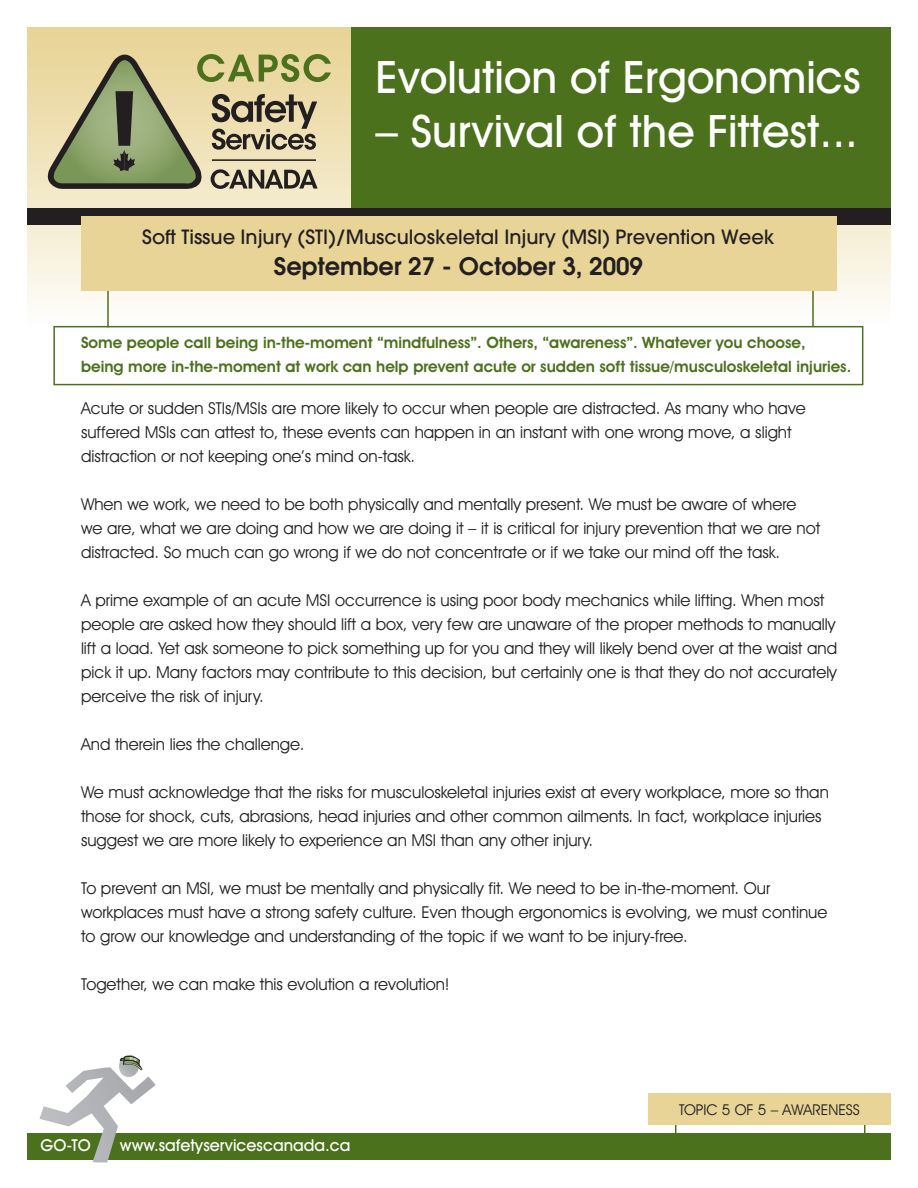
<style>
.page{position:relative;width:918px;height:1188px;background:#fff}
.page>*{position:absolute;margin:0;border:0;box-sizing:border-box;transform-origin:0 0}
.t1{font:500 45px "Avant Garde IT Cby BT";color:#fff}
.t2{font:600 24px "Avant Garde";color:#231f20}
.t3{font:500 19.5px "Avant Garde";color:#231f20}
.t4{font:16.5px/24px "Avant Garde IT Cby BT";color:#231f20}
.t5{font:500 16.5px "Avant Garde IT Cby BT";color:#fff}
.t6{font:600 15.75px/24px "Avant Garde IT Cby BT";color:#4b711c}
.t7{font:15px "Avant Garde IT Cby BT";color:#231f20}
</style>
<div class="page">
<div style="left:27px;top:27px;width:864px;height:299px;background:linear-gradient(to bottom,#e7d291,#fdfdf9)"></div>
<div style="left:53px;top:326px;width:810px;height:59px;border:2px solid #4b711c"></div>
<hr style="left:107px;top:280px;width:2px;height:47px;background:#4b711c">
<hr style="left:812px;top:279px;width:2px;height:48px;background:#4b711c">
<div style="left:351px;top:27px;width:540px;height:189px;background:#4b711c"></div>
<div style="left:27px;top:208px;width:864px;height:16px;background:#231f20"></div>
<div style="left:27px;top:1133px;width:864px;height:27px;background:#4b711c"></div>
<div style="left:81px;top:216px;width:756px;height:75px;background:#e8d496"></div>
<svg style="left:39px;top:1054px;width:117px;height:108px"></svg>
<hr style="left:864px;top:1121px;width:2px;height:27px;background:#4b711c">
<div style="left:648px;top:1093px;width:243px;height:32px;background:#e8d496"></div>
<svg style="left:46px;top:54px;width:285px;height:135px;background:#acaa7f"></svg>
<h1 class="t1" style="left:376px;top:50px;width:487px">Evolution of Ergonomics</h1>
<h1 class="t1" style="left:376px;top:104px;width:484px">– Survival of the Fittest...</h1>
<p class="t3" style="left:142px;top:225px;width:634px">Soft Tissue Injury (STI)/Musculoskeletal Injury (MSI) Prevention Week</p>
<h2 class="t2" style="left:274px;top:251px;width:371px">September 27 - October 3, 2009</h2>
<p class="t6" style="left:81px;top:330px;width:772px">Some people call being in-the-moment “mindfulness”. Others, “awareness”. Whatever you choose, being more in-the-moment at work can help prevent acute or sudden soft tissue/musculoskeletal injuries.</p>
<p class="t4" style="left:81px;top:396px;width:726px">Acute or sudden STIs/MSIs are more likely to occur when people are distracted. As many who have suffered MSIs can attest to, these events can happen in an instant with one wrong move, a slight distraction or not keeping one’s mind on-task.</p>
<p class="t4" style="left:81px;top:492px;width:741px">When we work, we need to be both physically and mentally present. We must be aware of where we are, what we are doing and how we are doing it – it is critical for injury prevention that we are not distracted. So much can go wrong if we do not concentrate or if we take our mind off the task.</p>
<p class="t4" style="left:81px;top:588px;width:758px">A prime example of an acute MSI occurrence is using poor body mechanics while lifting. When most people are asked how they should lift a box, very few are unaware of the proper methods to manually lift a load. Yet ask someone to pick something up for you and they will likely bend over at the waist and pick it up. Many factors may contribute to this decision, but certainly one is that they do not accurately perceive the risk of injury.</p>
<p class="t4" style="left:81px;top:732px;width:225px">And therein lies the challenge.</p>
<p class="t4" style="left:81px;top:780px;width:749px">We must acknowledge that the risks for musculoskeletal injuries exist at every workplace, more so than those for shock, cuts, abrasions, head injuries and other common ailments. In fact, workplace injuries suggest we are more likely to experience an MSI than any other injury.</p>
<p class="t4" style="left:81px;top:876px;width:748px">To prevent an MSI, we must be mentally and physically fit. We need to be in-the-moment. Our workplaces must have a strong safety culture. Even though ergonomics is evolving, we must continue to grow our knowledge and understanding of the topic if we want to be injury-free.</p>
<p class="t4" style="left:81px;top:972px;width:370px">Together, we can make this evolution a revolution!</p>
<p class="t5" style="left:40px;top:1135px;width:52px">GO-TO</p>
<p class="t5" style="left:120px;top:1135px;width:232px">www.safetyservicescanada.ca</p>
<p class="t7" style="left:679px;top:1100px;width:167px">TOPIC 5 of 5 – Awareness</p>
</div>
